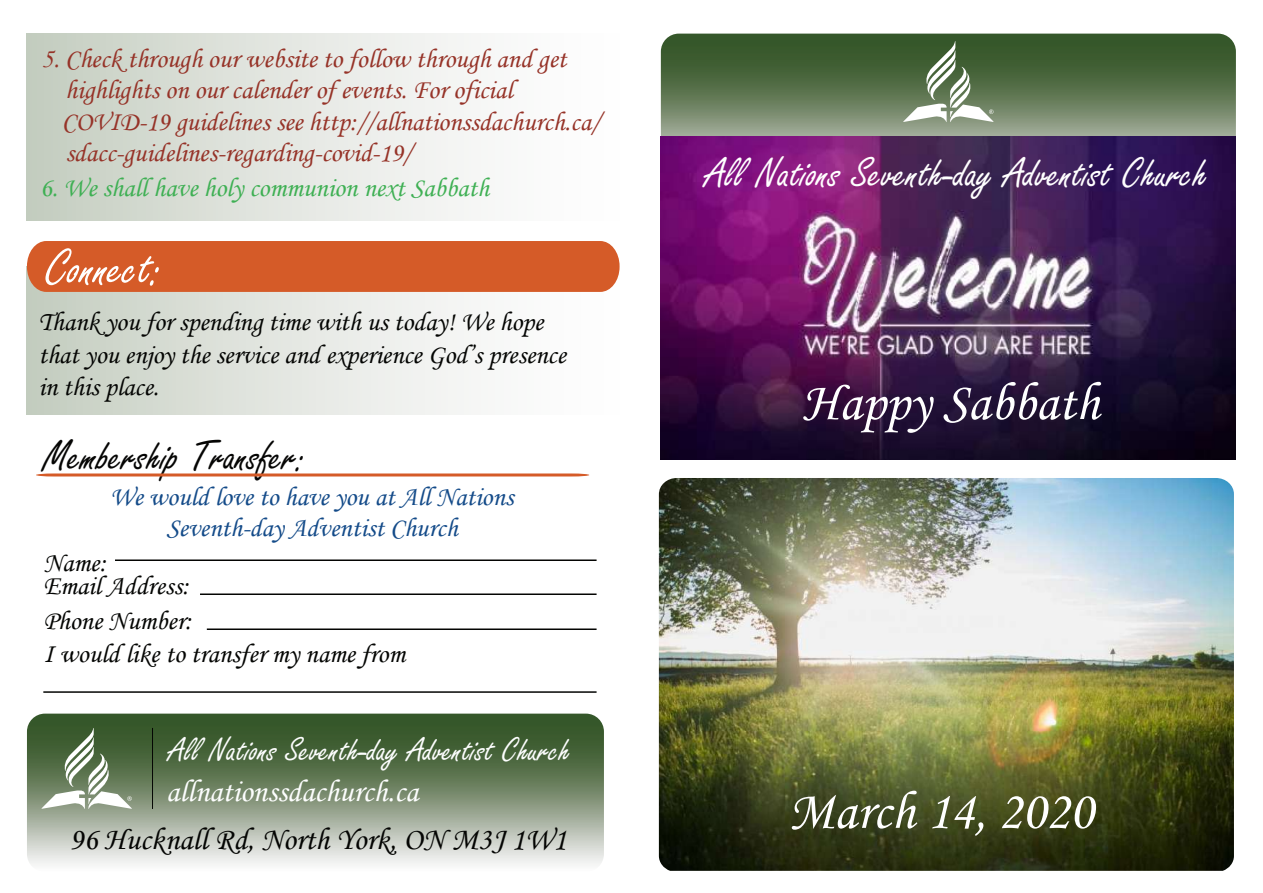
<style>
.page{position:relative;width:1263px;height:893px;background:#fff}
.page>*{position:absolute;margin:0;border:0;box-sizing:border-box;transform-origin:0 0}
.t1{font:54px "Monotype Corsiva";color:#fff}
.t2{font:54px "Freestyle Script";color:#fff}
.t3{font:45px "Freestyle Script";color:#fff}
.t4{font:45px "Freestyle Script";color:#050504}
.t5{font:36px "Freestyle Script";color:#fdfefe}
.t6{font:31.5px "Monotype Corsiva";color:#040503}
.t7{font:31.5px "Monotype Corsiva";color:#fdfefe}
.t8{font:27px/31.3px "Monotype Corsiva";color:#963328}
.t9{font:27px/32.4px "Monotype Corsiva";color:#040503}
.t10{font:27px/30.9px "Monotype Corsiva";color:#144b89;text-align:center}
.t11{font:27px "Monotype Corsiva";color:#3fb054}
</style>
<div class="page">
<div style="left:27px;top:33px;width:592px;height:187px;background:linear-gradient(to right,#c7cfc3,#fff)"></div>
<div style="left:27px;top:266px;width:592px;height:148px;background:linear-gradient(to right,#c7cfc3,#fff)"></div>
<svg style="left:661px;top:34px;width:575px;height:154px;background:#5c7451"></svg>
<svg style="left:27px;top:714px;width:577px;height:151px;background:#829479"></svg>
<img style="left:660px;top:137px;width:575px;height:323px">
<svg style="left:903px;top:41px;width:91px;height:81px"></svg>
<svg style="left:41px;top:728px;width:91px;height:81px"></svg>
<hr style="left:152px;top:728px;width:1px;height:81px;background:#040503">
<div style="left:27px;top:241px;width:592px;height:51px;background:#d55b28"></div>
<hr style="left:43px;top:691px;width:554px;height:2px;background:#040503">
<svg style="left:36px;top:473px;width:553px;height:3px;background:#dc774d"></svg>
<hr style="left:115px;top:559px;width:482px;height:2px;background:#040503">
<hr style="left:200px;top:593px;width:397px;height:2px;background:#040503">
<hr style="left:207px;top:628px;width:390px;height:2px;background:#040503">
<img style="left:659px;top:478px;width:575px;height:393px">
<p class="t8" style="left:42px;top:43px;width:526px">5. Check through our website to follow through and get</p>
<p class="t8" style="left:62px;top:106px;width:540px">COVID-19 guidelines see http://allnationssdachurch.ca/ sdacc-guidelines-regarding-covid-19/</p>
<p class="t8" style="left:65px;top:74px;width:449px">highlights on our calender of events. For oficial</p>
<p class="t11" style="left:40px;top:172px;width:451px">6. We shall have holy communion next Sabbath</p>
<h1 class="t2" style="left:46px;top:238px;width:118px">Connect:</h1>
<p class="t9" style="left:38px;top:306px;width:529px">Thank you for spending time with us today! We hope that you enjoy the service and experience God’s presence in this place.</p>
<h2 class="t4" style="left:43px;top:432px;width:264px">Membership Transfer:</h2>
<p class="t10" style="left:110px;top:481px;width:405px">We would love to have you at All Nations<br>Seventh-day Adventist Church</p>
<p class="t9" style="left:43px;top:551px;width:147px;line-height:23.5px">Name:<br>Email Address:</p>
<p class="t9" style="left:43px;top:605px;width:150px">Phone Number:</p>
<p class="t9" style="left:43px;top:638px;width:363px">I would like to transfer my name from</p>
<h3 class="t5" style="left:169px;top:730px;width:403px">All Nations Seventh-day Adventist Church</h3>
<p class="t7" style="left:166px;top:772px;width:254px">allnationssdachurch.ca</p>
<p class="t6" style="left:70px;top:820px;width:499px">96 Hucknall Rd, North York, ON M3J 1W1</p>
<h2 class="t3" style="left:706px;top:148px;width:503px">All Nations Seventh-day Adventist Church</h2>
<h1 class="t1" style="left:802px;top:370px;width:299px">Happy Sabbath</h1>
<h1 class="t1" style="left:788px;top:778px;width:306px">March 14, 2020</h1>
</div>
